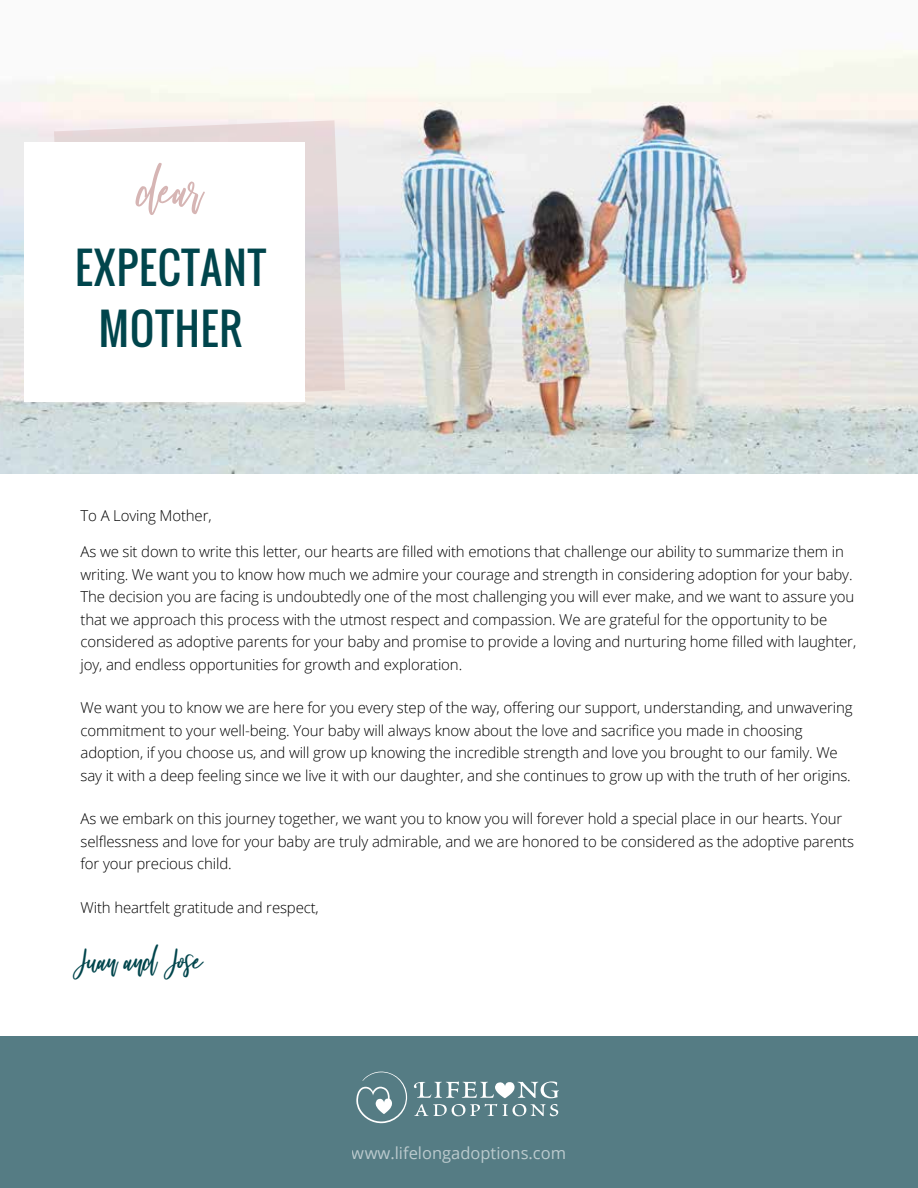
<style>
.page{position:relative;width:918px;height:1188px;background:#fff}
.page>*{position:absolute;margin:0;border:0;box-sizing:border-box;transform-origin:0 0}
.t1{font:60px "Beautiful Bloom Alt";color:#d6b5b4}
.t2{font:42px/61.5px "Oswald";letter-spacing:.025em;color:#00454c;text-align:center}
.t3{font:36px "Beautiful Bloom Alt";color:#00454c}
.t4{font:16.5px "Open Sans";color:#fff}
.t5{font:300 15px/22.5px "Open Sans";letter-spacing:-.01em;color:#000}
</style>
<div class="page">
<img style="left:0;top:48px;width:918px;height:425px">
<div style="left:0;top:1036px;width:918px;height:152px;background:#557c84"></div>
<svg style="left:54px;top:120px;width:291px;height:281px;background:#e5dbdb"></svg>
<svg style="left:414px;top:1104px;width:144px;height:12px"></svg>
<svg style="left:356px;top:1072px;width:52px;height:51px"></svg>
<svg style="left:414px;top:1081px;width:145px;height:17px"></svg>
<div style="left:24px;top:142px;width:280px;height:259px;background:#fff"></div>
<h1 class="t1" style="left:138px;top:157px;width:66px">dear</h1>
<h2 class="t2" style="left:75px;top:237px;width:193px">EXPECTANT<br>MOTHER</h2>
<p class="t5" style="left:81px;top:504px;width:133px">To A Loving Mother,</p>
<p class="t5" style="left:81px;top:540px;width:777px">As we sit down to write this letter, our hearts are filled with emotions that challenge our ability to summarize them in writing. We want you to know how much we admire your courage and strength in considering adoption for your baby.<br>The decision you are facing is undoubtedly one of the most challenging you will ever make, and we want to assure you that we approach this process with the utmost respect and compassion. We are grateful for the opportunity to be considered as adoptive parents for your baby and promise to provide a loving and nurturing home filled with laughter, joy, and endless opportunities for growth and exploration.</p>
<p class="t5" style="left:81px;top:696px;width:774px">We want you to know we are here for you every step of the way, offering our support, understanding, and unwavering commitment to your well-being. Your baby will always know about the love and sacrifice you made in choosing adoption, if you choose us, and will grow up knowing the incredible strength and love you brought to our family. We say it with a deep feeling since we live it with our daughter, and she continues to grow up with the truth of her origins.</p>
<p class="t5" style="left:81px;top:807px;width:775px">As we embark on this journey together, we want you to know you will forever hold a special place in our hearts. Your selflessness and love for your baby are truly admirable, and we are honored to be considered as the adoptive parents for your precious child.</p>
<p class="t5" style="left:81px;top:896px;width:240px">With heartfelt gratitude and respect,</p>
<h3 class="t3" style="left:81px;top:941px;width:124px">Juan and Jose</h3>
<p class="t4" style="left:352px;top:1141px;width:216px">www.lifelongadoptions.com</p>
</div>
